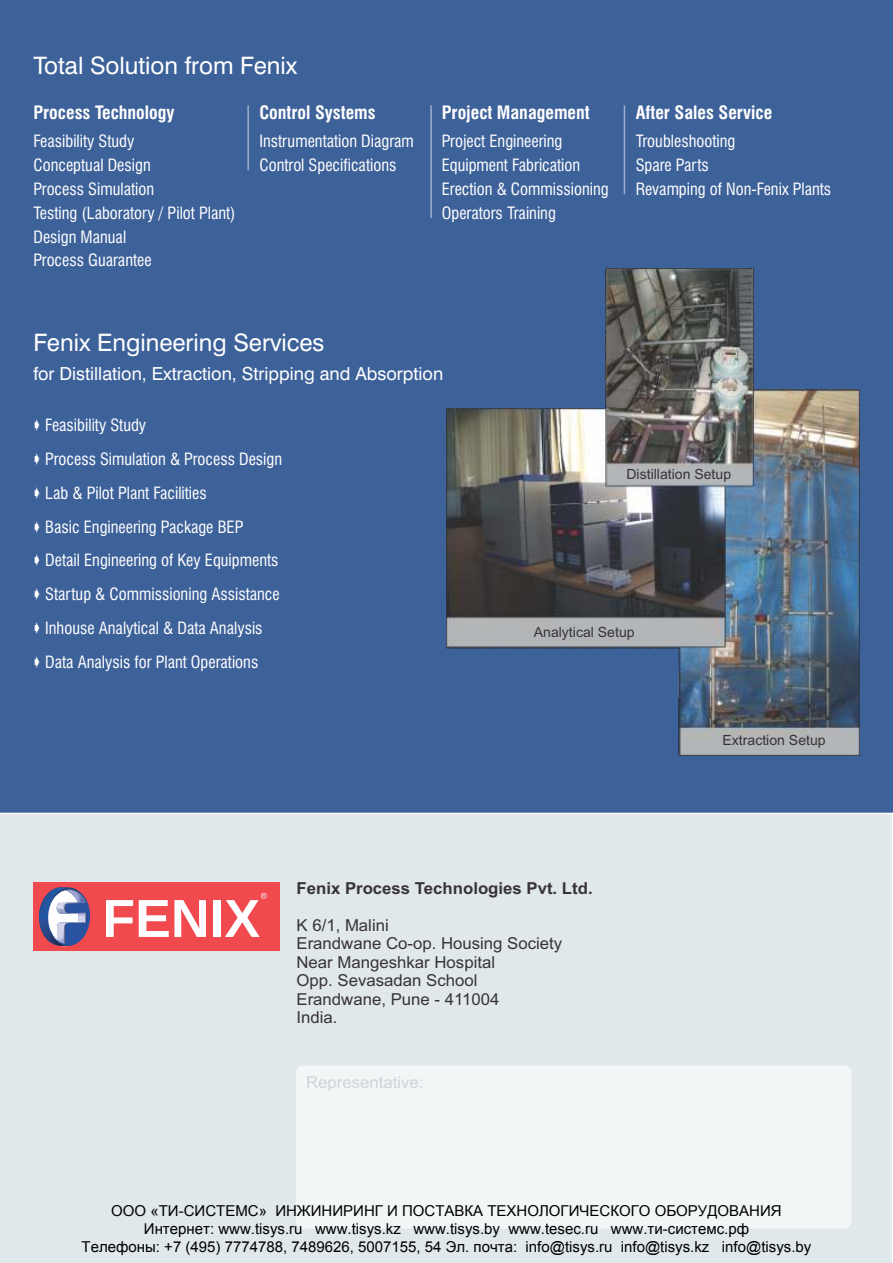
<style>
.page{position:relative;width:893px;height:1263px;background:#3d6199}
.page>*{position:absolute;margin:0;border:0;box-sizing:border-box;transform-origin:0 0}
.t1{font:700 53.55px "Arimo";color:#fff}
.t2{font:24px "Swiss 721 BT";color:#fff}
.t3{font:700 condensed 18px "Swiss 721 BT";color:#fff}
.t4{font:18px "Swiss 721 BT";color:#fff}
.t5{font:condensed 16.5px/24px "Swiss 721 BT";color:#fff}
.t6{font:16.5px/18.5px "Arial";color:#383336}
.t7{font:700 16.5px "Arial";color:#383336}
.t8{font:16.5px "Arial";color:#d1d4d6}
.t9{font:15px/18px "Arial";color:#000;text-align:center}
.t10{font:14.1px "Arial";color:#383336}
</style>
<div class="page">
<div style="left:0;top:813px;width:893px;height:450px;background:#e0e8eb"></div>
<div style="left:296px;top:1065px;width:556px;height:163px;background:#f3f6f7;border-radius:7px"></div>
<img style="left:446px;top:269px;width:413px;height:486px">
<hr style="left:247px;top:105px;width:2px;height:65px;background:#fff;opacity:.5">
<hr style="left:430px;top:105px;width:2px;height:113px;background:#fff;opacity:.5">
<hr style="left:624px;top:105px;width:1px;height:89px;background:#9dafcb">
<div style="left:33px;top:882px;width:247px;height:68px;background:#f04a4f"></div>
<svg style="left:261px;top:893px;width:6px;height:6px"></svg>
<svg style="left:39px;top:887px;width:51px;height:59px"></svg>
<h2 class="t2" style="left:33px;top:56px;width:265px">Total Solution from Fenix</h2>
<p class="t3" style="left:33px;top:105px;width:143px">Process Technology</p>
<p class="t5" style="left:33px;top:131px;width:204px">Feasibility Study<br>Conceptual Design<br>Process Simulation<br>Testing (Laboratory / Pilot Plant)<br>Design Manual<br>Process Guarantee</p>
<p class="t3" style="left:259px;top:105px;width:118px">Control Systems</p>
<p class="t5" style="left:259px;top:131px;width:156px">Instrumentation Diagram<br>Control Specifications</p>
<p class="t3" style="left:442px;top:105px;width:149px">Project Management</p>
<p class="t5" style="left:442px;top:131px;width:168px">Project Engineering<br>Equipment Fabrication<br>Erection &amp; Commissioning<br>Operators Training</p>
<p class="t3" style="left:636px;top:105px;width:138px">After Sales Service</p>
<p class="t5" style="left:636px;top:131px;width:197px">Troubleshooting<br>Spare Parts<br>Revamping of Non-Fenix Plants</p>
<h2 class="t2" style="left:33px;top:333px;width:293px">Fenix Engineering Services</h2>
<p class="t4" style="left:33px;top:366px;width:411px">for Distillation, Extraction, Stripping and Absorption</p>
<p class="t5" style="left:45px;top:410px;width:238px;line-height:33.8px">Feasibility Study<br>Process Simulation &amp; Process Design<br>Lab &amp; Pilot Plant Facilities<br>Basic Engineering Package BEP<br>Detail Engineering of Key Equipments<br>Startup &amp; Commissioning Assistance<br>Inhouse Analytical &amp; Data Analysis<br>Data Analysis for Plant Operations</p>
<p class="t10" style="left:626px;top:468px;width:106px">Distillation Setup</p>
<p class="t10" style="left:534px;top:626px;width:102px">Analytical Setup</p>
<p class="t10" style="left:722px;top:734px;width:105px">Extraction Setup</p>
<h1 class="t1" style="left:102px;top:898px;width:159px">FENIX</h1>
<p class="t7" style="left:296px;top:882px;width:298px">Fenix Process Technologies Pvt. Ltd.</p>
<p class="t6" style="left:296px;top:917px;width:267px">K 6/1, Malini<br>Erandwane Co-op. Housing Society<br>Near Mangeshkar Hospital<br>Opp. Sevasadan School<br>Erandwane, Pune - 411004<br>India.</p>
<p class="t8" style="left:306px;top:1076px;width:119px">Representative:</p>
<p class="t9" style="left:82px;top:1202px;width:731px">ООО «ТИ-СИСТЕМС» ИНЖИНИРИНГ И ПОСТАВКА ТЕХНОЛОГИЧЕСКОГО ОБОРУДОВАНИЯ<br>Интернет: www.tisys.ru www.tisys.kz www.tisys.by www.tesec.ru www.ти-системс.рф<br>Телефоны: +7 (495) 7774788, 7489626, 5007155, 54 Эл. почта: info@tisys.ru info@tisys.kz info@tisys.by</p>
</div>
